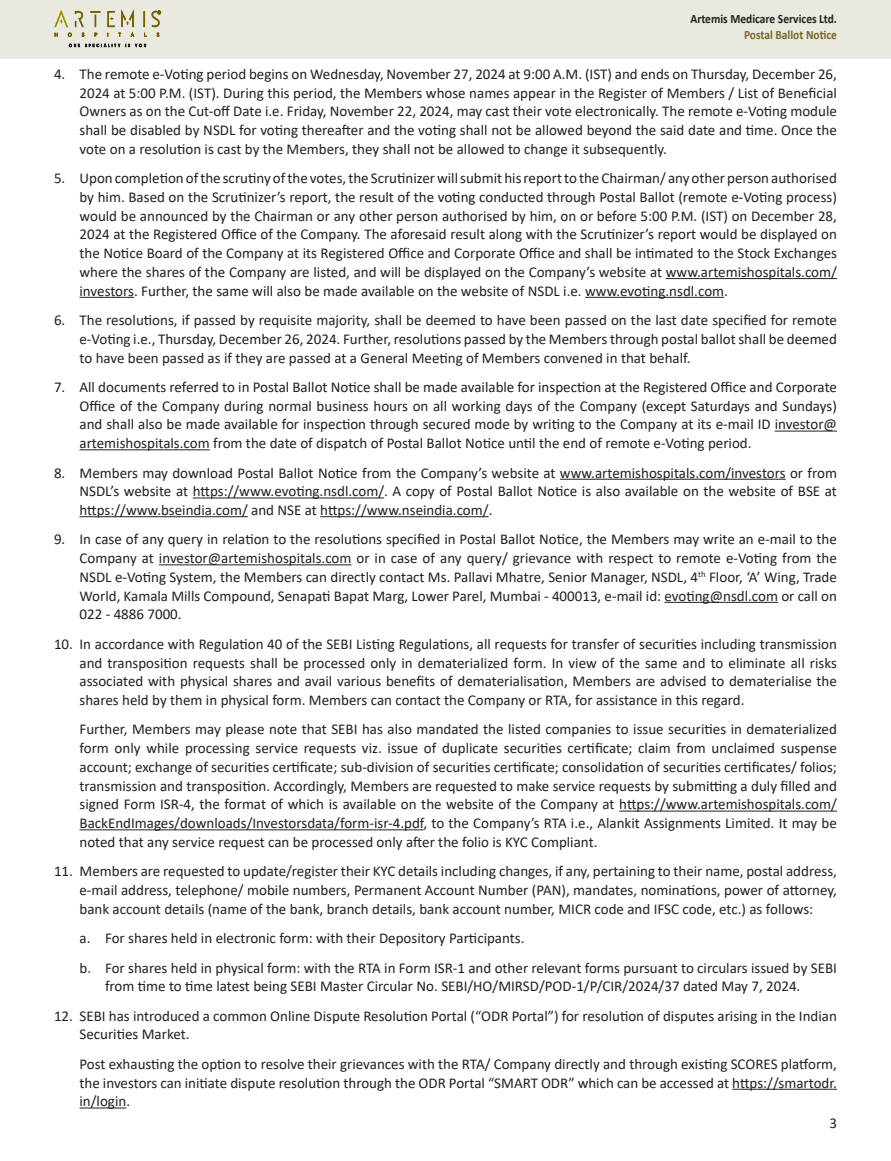
<style>
.page{position:relative;width:891px;height:1161px;background:#fff}
.page>*{position:absolute;margin:0;border:0;box-sizing:border-box;transform-origin:0 0}
.List_Paragraph{font:15px/18.8px "Calibri";color:#231f20;text-align:justify}
.t1{font:700 12.75px "Calibri";color:#231f20;scale:.9 1}
.t2{font:700 12.75px "Calibri";color:#776729;scale:.9 1}
</style>
<div class="page">
<div style="left:0;top:0;width:891px;height:58px;background:#e9e9e0"></div>
<svg style="left:69px;top:43px;width:77px;height:4px"></svg>
<svg style="left:54px;top:9px;width:107px;height:28px"></svg>
<hr style="left:666px;top:278px;width:171px;height:1px;background:#231f20">
<hr style="left:80px;top:297px;width:54px;height:1px;background:#231f20">
<hr style="left:585px;top:297px;width:139px;height:1px;background:#231f20">
<hr style="left:775px;top:431px;width:62px;height:1px;background:#231f20">
<hr style="left:80px;top:449px;width:130px;height:1px;background:#231f20">
<hr style="left:560px;top:479px;width:226px;height:1px;background:#231f20">
<hr style="left:193px;top:497px;width:191px;height:1px;background:#231f20">
<hr style="left:80px;top:516px;width:168px;height:1px;background:#231f20">
<hr style="left:320px;top:516px;width:169px;height:1px;background:#231f20">
<hr style="left:159px;top:564px;width:192px;height:1px;background:#231f20">
<hr style="left:664px;top:602px;width:114px;height:1px;background:#231f20">
<hr style="left:619px;top:811px;width:218px;height:1px;background:#231f20">
<hr style="left:80px;top:829px;width:344px;height:1px;background:#231f20">
<hr style="left:732px;top:1089px;width:105px;height:1px;background:#231f20">
<hr style="left:80px;top:1108px;width:46px;height:1px;background:#231f20">
<p class="t1" style="left:690px;top:10px;width:164px">Artemis Medicare Services Ltd.</p>
<p class="t2" style="left:744px;top:26px;width:105px">Postal Ballot Notice</p>
<p class="List_Paragraph" style="left:80px;top:64px;width:759px;text-indent:-26px">4. The remote e-Voting period begins on Wednesday, November 27, 2024 at 9:00 A.M. (IST) and ends on Thursday, December 26, 2024 at 5:00 P.M. (IST). During this period, the Members whose names appear in the Register of Members / List of Beneficial Owners as on the Cut-off Date i.e. Friday, November 22, 2024, may cast their vote electronically. The remote e-Voting module shall be disabled by NSDL for voting thereafter and the voting shall not be allowed beyond the said date and time. Once the vote on a resolution is cast by the Members, they shall not be allowed to change it subsequently.</p>
<p class="List_Paragraph" style="left:80px;top:168px;width:759px;text-indent:-26px">5. Upon completion of the scrutiny of the votes, the Scrutinizer will submit his report to the Chairman/ any other person authorised by him. Based on the Scrutinizer’s report, the result of the voting conducted through Postal Ballot (remote e-Voting process) would be announced by the Chairman or any other person authorised by him, on or before 5:00 P.M. (IST) on December 28, 2024 at the Registered Office of the Company. The aforesaid result along with the Scrutinizer’s report would be displayed on the Notice Board of the Company at its Registered Office and Corporate Office and shall be intimated to the Stock Exchanges where the shares of the Company are listed, and will be displayed on the Company’s website at www.artemishospitals.com/ investors. Further, the same will also be made available on the website of NSDL i.e. www.evoting.nsdl.com.</p>
<p class="List_Paragraph" style="left:80px;top:310px;width:759px;text-indent:-26px">6. The resolutions, if passed by requisite majority, shall be deemed to have been passed on the last date specified for remote e-Voting i.e., Thursday, December 26, 2024. Further, resolutions passed by the Members through postal ballot shall be deemed to have been passed as if they are passed at a General Meeting of Members convened in that behalf.</p>
<p class="List_Paragraph" style="left:80px;top:377px;width:759px;text-indent:-26px">7. All documents referred to in Postal Ballot Notice shall be made available for inspection at the Registered Office and Corporate Office of the Company during normal business hours on all working days of the Company (except Saturdays and Sundays) and shall also be made available for inspection through secured mode by writing to the Company at its e-mail ID investor@ artemishospitals.com from the date of dispatch of Postal Ballot Notice until the end of remote e-Voting period.</p>
<p class="List_Paragraph" style="left:80px;top:463px;width:759px;text-indent:-26px">8. Members may download Postal Ballot Notice from the Company’s website at www.artemishospitals.com/investors or from NSDL’s website at https://www.evoting.nsdl.com/. A copy of Postal Ballot Notice is also available on the website of BSE at https://www.bseindia.com/ and NSE at https://www.nseindia.com/.</p>
<p class="List_Paragraph" style="left:80px;top:530px;width:759px;text-indent:-26px">9. In case of any query in relation to the resolutions specified in Postal Ballot Notice, the Members may write an e-mail to the Company at investor@artemishospitals.com or in case of any query/ grievance with respect to remote e-Voting from the NSDL e-Voting System, the Members can directly contact Ms. Pallavi Mhatre, Senior Manager, NSDL, 4<sup>th</sup> Floor, ‘A’ Wing, Trade World, Kamala Mills Compound, Senapati Bapat Marg, Lower Parel, Mumbai - 400013, e-mail id: evoting@nsdl.com or call on 022 - 4886 7000.</p>
<p class="List_Paragraph" style="left:80px;top:634px;width:759px;text-indent:-26px">10. In accordance with Regulation 40 of the SEBI Listing Regulations, all requests for transfer of securities including transmission and transposition requests shall be processed only in dematerialized form. In view of the same and to eliminate all risks associated with physical shares and avail various benefits of dematerialisation, Members are advised to dematerialise the shares held by them in physical form. Members can contact the Company or RTA, for assistance in this regard.</p>
<p class="List_Paragraph" style="left:80px;top:720px;width:759px">Further, Members may please note that SEBI has also mandated the listed companies to issue securities in dematerialized form only while processing service requests viz. issue of duplicate securities certificate; claim from unclaimed suspense account; exchange of securities certificate; sub-division of securities certificate; consolidation of securities certificates/ folios; transmission and transposition. Accordingly, Members are requested to make service requests by submitting a duly filled and signed Form ISR-4, the format of which is available on the website of the Company at https://www.artemishospitals.com/ BackEndImages/downloads/Investorsdata/form-isr-4.pdf, to the Company’s RTA i.e., Alankit Assignments Limited. It may be noted that any service request can be processed only after the folio is KYC Compliant.</p>
<p class="List_Paragraph" style="left:80px;top:862px;width:759px;text-indent:-26px">11. Members are requested to update/register their KYC details including changes, if any, pertaining to their name, postal address, e-mail address, telephone/ mobile numbers, Permanent Account Number (PAN), mandates, nominations, power of attorney, bank account details (name of the bank, branch details, bank account number, MICR code and IFSC code, etc.) as follows:</p>
<p class="List_Paragraph" style="left:80px;top:928px;width:447px">a. For shares held in electronic form: with their Depository Participants.</p>
<p class="List_Paragraph" style="left:105px;top:958px;width:733px;text-indent:-26px">b. For shares held in physical form: with the RTA in Form ISR-1 and other relevant forms pursuant to circulars issued by SEBI from time to time latest being SEBI Master Circular No. SEBI/HO/MIRSD/POD-1/P/CIR/2024/37 dated May 7, 2024.</p>
<p class="List_Paragraph" style="left:80px;top:1006px;width:759px;text-indent:-26px">12. SEBI has introduced a common Online Dispute Resolution Portal (“ODR Portal”) for resolution of disputes arising in the Indian<br>Securities Market.</p>
<p class="List_Paragraph" style="left:80px;top:1054px;width:759px">Post exhausting the option to resolve their grievances with the RTA/ Company directly and through existing SCORES platform, the investors can initiate dispute resolution through the ODR Portal “SMART ODR” which can be accessed at https://smartodr. in/login.</p>
<p class="List_Paragraph" style="left:829px;top:1113px;width:9px">3</p>
</div>
